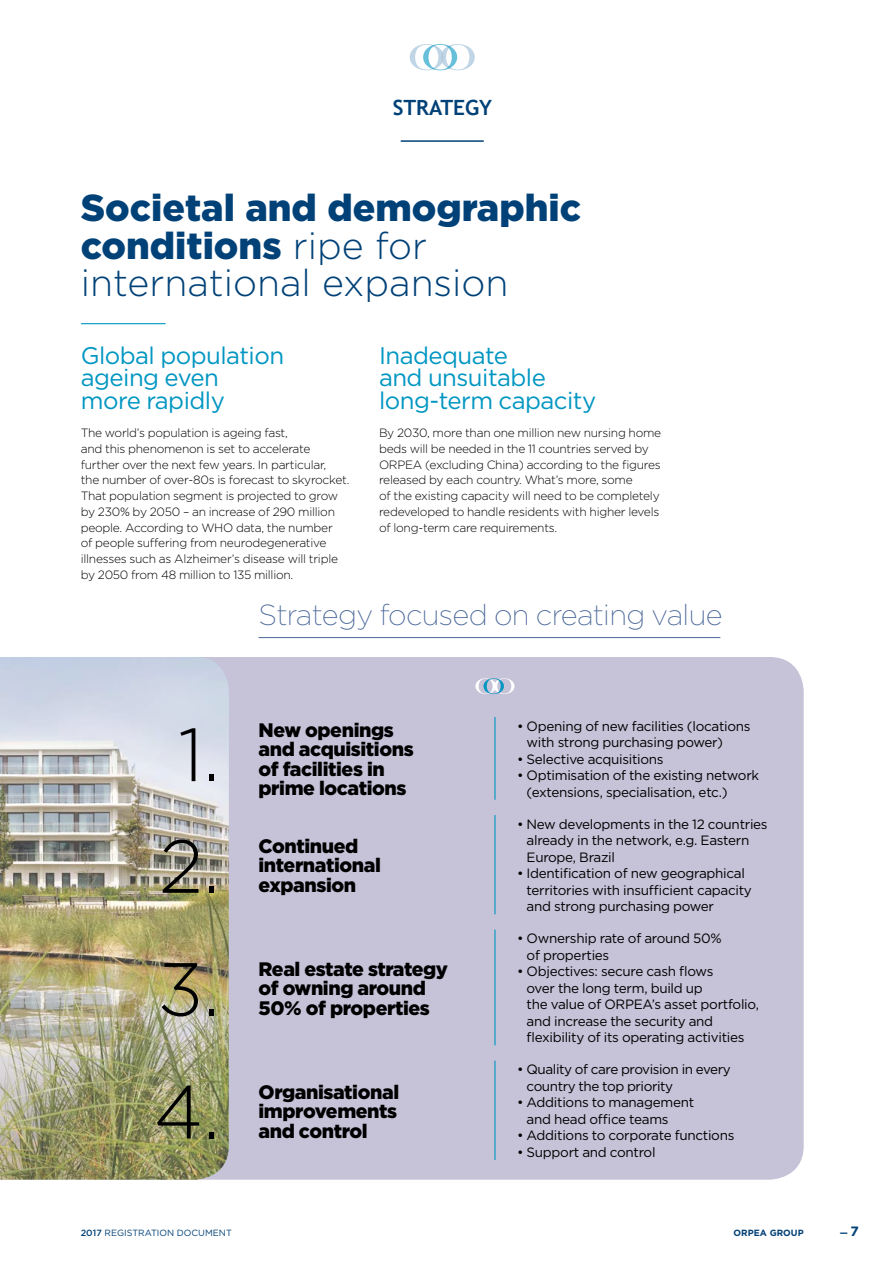
<style>
.page{position:relative;width:893px;height:1263px;background:#fff}
.page>*{position:absolute;margin:0;border:0;box-sizing:border-box;transform-origin:0 0}
.t1{font:300 75px "Gotham";color:#000}
.t2{font:900 37.5px/37.5px "Gotham";color:#004177}
.t3{font:200 28.95px "Gotham";letter-spacing:-.02em;color:#486698}
.t4{font:24px/22.5px "Gotham";letter-spacing:-.02em;color:#0096c2}
.Titre_2_Numero_NCS{font:700 21px "Trebuchet MS";color:#004177}
.t5{font:900 19.5px/19.5px "Gotham";letter-spacing:-.02em;color:#000}
.t6{font:13.5px/16.5px "Gotham";letter-spacing:-.02em;color:#000}
.t7{font:300 12px/15.8px "Gotham";letter-spacing:-.02em;color:#000}
.t8{font:9px "Gotham";color:#004177}
.t9{font:700 9px "Gotham";color:#004177}
.s1{font-weight:300}
.s2{font-weight:500}
.s3{font-size:13.5px}
</style>
<div class="page">
<div style="left:229px;top:657px;width:575px;height:522px;background:#c6c2d8"></div>
<svg style="left:410px;top:44px;width:65px;height:26px"></svg>
<hr style="left:81px;top:323px;width:84px;height:1px;background:#0096c2">
<hr style="left:494px;top:717px;width:1px;height:82px;background:#0096c2">
<hr style="left:494px;top:815px;width:1px;height:99px;background:#0096c2">
<hr style="left:494px;top:930px;width:1px;height:115px;background:#0096c2">
<hr style="left:494px;top:1061px;width:1px;height:98px;background:#0096c2">
<hr style="left:401px;top:140px;width:82px;height:2px;background:#004177">
<hr style="left:259px;top:637px;width:461px;height:1px;background:#486698">
<svg style="left:475px;top:678px;width:39px;height:16px"></svg>
<img style="left:0;top:657px;width:229px;height:522px">
<p class="Titre_2_Numero_NCS" style="left:393px;top:95px;width:101px">STRATEGY</p>
<p class="t2" style="left:81px;top:189px;width:502px">Societal and demographic conditions <span class="s1">ripe for international expansion</span></p>
<p class="t4" style="left:81px;top:343px;width:205px">Global population ageing even more rapidly</p>
<p class="t7" style="left:81px;top:425px;width:270px">The world’s population is ageing fast,<br>and this phenomenon is set to accelerate further over the next few years. In particular,<br>the number of over-80s is forecast to skyrocket.<br>That population segment is projected to grow by 230% by 2050 – an increase of 290 million people. According to WHO data, the number<br>of people suffering from neurodegenerative illnesses such as Alzheimer’s disease will triple by 2050 from 48 million to 135 million.</p>
<p class="t4" style="left:379px;top:343px;width:219px">Inadequate<br>and unsuitable long‑term capacity</p>
<p class="t7" style="left:379px;top:425px;width:284px">By 2030, more than one million new nursing home beds will be needed in the 11 countries served by ORPEA (excluding China) according to the figures released by each country. What’s more, some<br>of the existing capacity will need to be completely redeveloped to handle residents with higher levels of long-term care requirements.</p>
<p class="t1" style="left:178px;top:707px;width:44px">1.</p>
<p class="t1" style="left:159px;top:819px;width:63px">2.</p>
<p class="t1" style="left:158px;top:942px;width:64px">3.</p>
<p class="t1" style="left:153px;top:1064px;width:69px">4.</p>
<p class="t3" style="left:259px;top:597px;width:466px">Strategy focused on creating value</p>
<p class="t5" style="left:259px;top:720px;width:157px">New openings and acquisitions of facilities in prime locations</p>
<p class="t5" style="left:259px;top:836px;width:124px">Continued international expansion</p>
<p class="t5" style="left:259px;top:959px;width:191px">Real estate strategy of owning around<br>50% of properties</p>
<p class="t5" style="left:259px;top:1082px;width:142px;text-align:justify">Organisational improvements and control</p>
<p class="t6" style="left:527px;top:717px;width:226px;text-indent:-10px">• Opening of new facilities (locations with strong purchasing power)</p>
<p class="t6" style="left:517px;top:750px;width:148px">• Selective acquisitions</p>
<p class="t6" style="left:527px;top:767px;width:234px;text-indent:-10px">• Optimisation of the existing network (extensions, specialisation, etc.)</p>
<p class="t6" style="left:527px;top:815px;width:243px;text-indent:-10px">• New developments in the 12 countries already in the network, e.g. Eastern<br>Europe, Brazil</p>
<p class="t6" style="left:527px;top:865px;width:227px;text-indent:-10px">• Identification of new geographical territories with insufficient capacity and strong purchasing power</p>
<p class="t6" style="left:527px;top:930px;width:197px;text-indent:-10px">• Ownership rate of around 50% of properties</p>
<p class="t6" style="left:527px;top:963px;width:234px;text-indent:-10px">• Objectives: secure cash flows<br>over the long term, build up<br>the value of ORPEA’s asset portfolio, and increase the security and flexibility of its operating activities</p>
<p class="t6" style="left:527px;top:1061px;width:206px;text-indent:-10px">• Quality of care provision in every country the top priority</p>
<p class="t6" style="left:527px;top:1094px;width:169px;text-indent:-10px">• Additions to management and head office teams</p>
<p class="t6" style="left:517px;top:1127px;width:219px">• Additions to corporate functions</p>
<p class="t6" style="left:517px;top:1144px;width:140px">• Support and control</p>
<p class="t8" style="left:81px;top:1227px;width:153px"><span class="s2">2017</span> REGISTRATION DOCUMENT</p>
<p class="t9" style="left:734px;top:1226px;width:72px">ORPEA GROUP</p>
<p class="t9" style="left:840px;top:1226px;width:21px">— <span class="s3">7</span></p>
</div>
